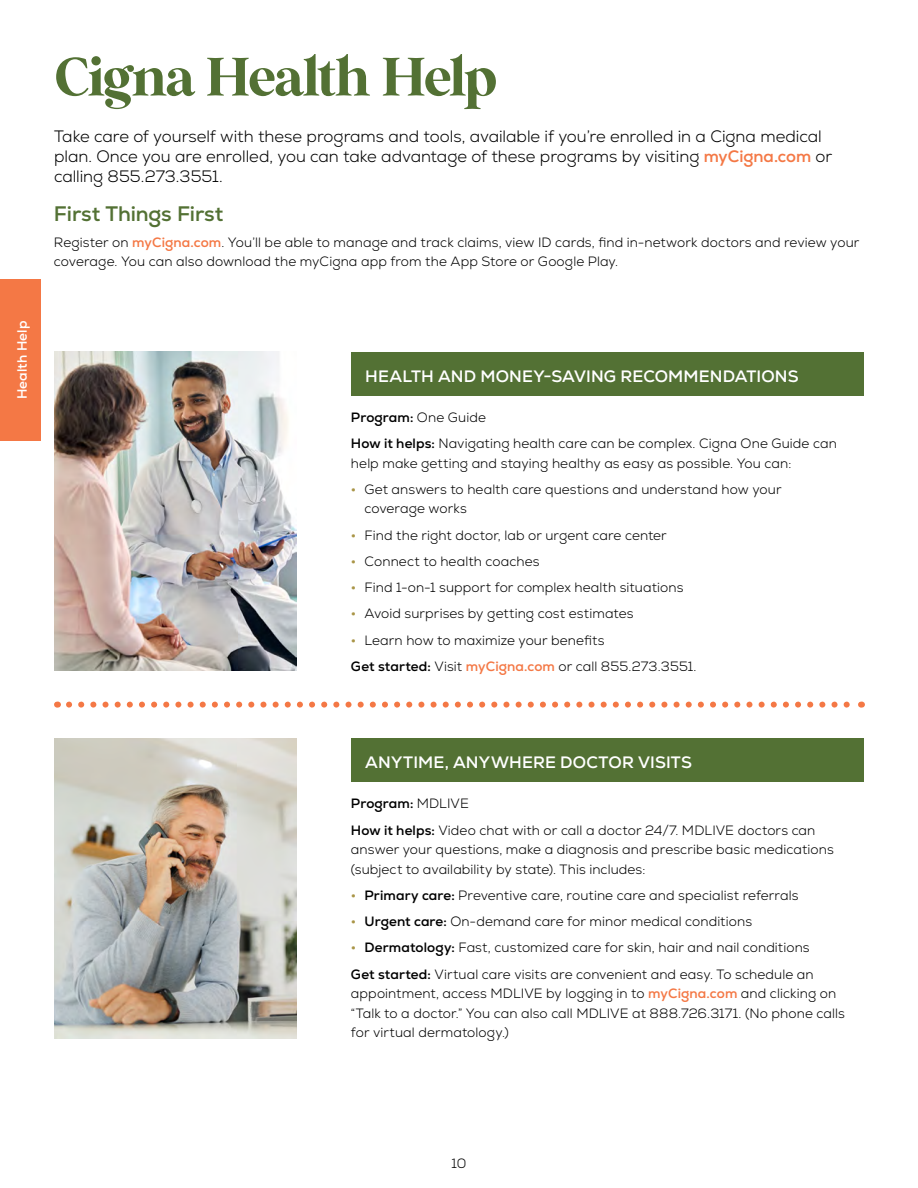
<style>
.page{position:relative;width:918px;height:1188px;background:#fff}
.page>*{position:absolute;margin:0;border:0;box-sizing:border-box;transform-origin:0 0}
.t1{font:54px "Wild Mango";letter-spacing:-.035em;color:#537134}
.t2{font:700 21px "Nexa";letter-spacing:-.005em;color:#537134}
.t3{font:300 16.5px/19.8px "Nexa";letter-spacing:-.005em;color:#000}
.t4{font:700 16.5px "Nexa";letter-spacing:.01em;color:#fff}
.t5{font:300 13.5px/19.5px "Nexa";letter-spacing:.005em;color:#000}
.t6{font:700 13.5px "Nexa";letter-spacing:.01em;color:#fff}
.s1{font-weight:700;color:#f47845}
.s2{font-weight:700}
.s3{font-weight:700;color:#a99547}
</style>
<div class="page">
<img style="left:55px;top:352px;width:242px;height:319px">
<img style="left:54px;top:738px;width:243px;height:300px">
<div style="left:352px;top:352px;width:512px;height:43px;background:#537134"></div>
<div style="left:352px;top:738px;width:512px;height:44px;background:#537134"></div>
<svg style="left:69px;top:702px;width:781px;height:6px"></svg>
<div style="left:0;top:279px;width:40px;height:162px;background:#f47845"></div>
<p class="t6" style="left:14px;top:399px;width:80px;rotate:-90deg">Health Help</p>
<h1 class="t1" style="left:54px;top:44px;width:444px">Cigna Health Help</h1>
<p class="t3" style="left:54px;top:127px;width:780px">Take care of yourself with these programs and tools, available if you’re enrolled in a Cigna medical plan. Once you are enrolled, you can take advantage of these programs by visiting <span class="s1">myCigna.com</span> or calling 855.273.3551.</p>
<h2 class="t2" style="left:54px;top:200px;width:171px">First Things First</h2>
<p class="t5" style="left:54px;top:233px;width:807px">Register on <span class="s1">myCigna.com</span>. You’ll be able to manage and track claims, view ID cards, find in-network doctors and review your coverage. You can also download the myCigna app from the App Store or Google Play.</p>
<p class="t4" style="left:365px;top:366px;width:435px">HEALTH AND MONEY-SAVING RECOMMENDATIONS</p>
<p class="t5" style="left:351px;top:404px;width:487px;line-height:26.2px"><span class="s2">Program:</span> One Guide<br><span class="s2">How it helps:</span> Navigating health care can be complex. Cigna One Guide can</p>
<p class="t5" style="left:351px;top:453px;width:442px">help make getting and staying healthy as easy as possible. You can:</p>
<p class="t5" style="left:364px;top:480px;width:419px;text-indent:-14px"><span class="s3">•</span> Get answers to health care questions and understand how your coverage works</p>
<p class="t5" style="left:351px;top:525px;width:317px"><span class="s3">•</span> Find the right doctor, lab or urgent care center</p>
<p class="t5" style="left:351px;top:552px;width:190px"><span class="s3">•</span> Connect to health coaches</p>
<p class="t5" style="left:351px;top:578px;width:334px"><span class="s3">•</span> Find 1-on-1 support for complex health situations</p>
<p class="t5" style="left:351px;top:604px;width:284px"><span class="s3">•</span> Avoid surprises by getting cost estimates</p>
<p class="t5" style="left:351px;top:627px;width:347px;line-height:26.2px"><span class="s3">•</span> Learn how to maximize your benefits<br><span class="s2">Get started:</span> Visit <span class="s1">myCigna.com</span> or call 855.273.3551.</p>
<p class="t4" style="left:365px;top:752px;width:328px">ANYTIME, ANYWHERE DOCTOR VISITS</p>
<p class="t5" style="left:351px;top:791px;width:466px;line-height:26.2px"><span class="s2">Program:</span> MDLIVE<br><span class="s2">How it helps:</span> Video chat with or call a doctor 24/7. MDLIVE doctors can</p>
<p class="t5" style="left:351px;top:840px;width:484px">answer your questions, make a diagnosis and prescribe basic medications (subject to availability by state). This includes:</p>
<p class="t5" style="left:351px;top:886px;width:449px"><span class="s3">•</span> <span class="s2">Primary care:</span> Preventive care, routine care and specialist referrals</p>
<p class="t5" style="left:351px;top:912px;width:403px"><span class="s3">•</span> <span class="s2">Urgent care:</span> On-demand care for minor medical conditions</p>
<p class="t5" style="left:351px;top:935px;width:464px;line-height:26.2px"><span class="s3">•</span> <span class="s2">Dermatology:</span> Fast, customized care for skin, hair and nail conditions<br><span class="s2">Get started:</span> Virtual care visits are convenient and easy. To schedule an</p>
<p class="t5" style="left:351px;top:984px;width:495px">appointment, access MDLIVE by logging in to <span class="s1">myCigna.com</span> and clicking on “Talk to a doctor.” You can also call MDLIVE at 888.726.3171. (No phone calls for virtual dermatology.)</p>
<p class="t5" style="left:452px;top:1154px;width:16px">10</p>
</div>
